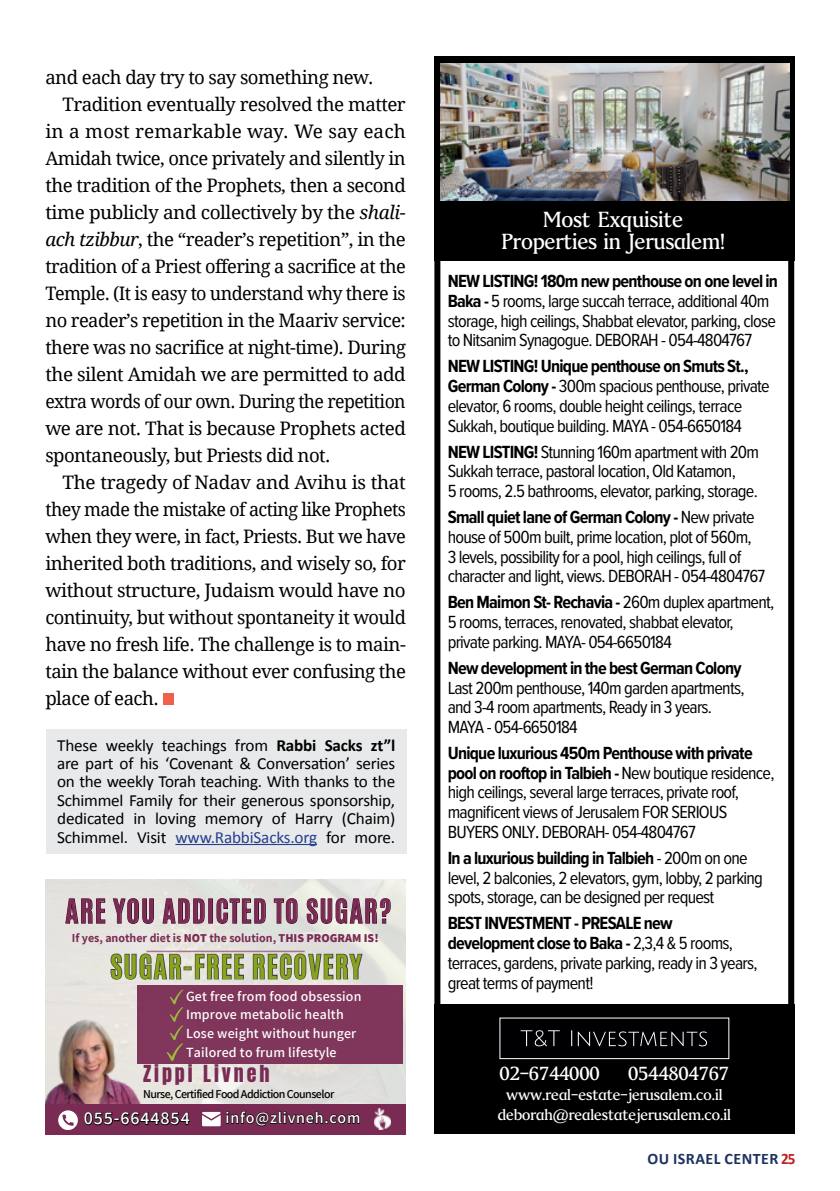
<style>
.page{position:relative;width:840px;height:1191px;background:#fff}
.page>*{position:absolute;margin:0;border:0;box-sizing:border-box;transform-origin:0 0}
.t1{font:700 28px "Antonio";letter-spacing:.04em;color:#7a2b53}
.t2{font:700 28px "Antonio";letter-spacing:.04em;color:#86a51b}
.t3{font:700 23.2px/22px "Weibei SC";letter-spacing:-.04em;color:#fff;text-align:center}
.t4{font:700 20.2px "Weibei SC";letter-spacing:-.04em;color:#fff}
.t5{font:20px "Anton";letter-spacing:.145em;color:#7a2b53}
.Body_-_Main_English{font:18.6px/27px "Droid Serif";letter-spacing:-.03em;color:#000;text-align:justify}
.t6{font:18.2px/19.8px "Proxima Nova Cond";letter-spacing:-.04em;color:#000}
.t7{font:600 18px "Assistant";letter-spacing:.05em;color:#fff}
.t8{font:17px/18.4px "Calibri";letter-spacing:-.01em;color:#000;text-align:justify}
.t9{font:700 16.2px/19.8px "Weibei SC";letter-spacing:-.04em;color:#fff;text-align:center}
.t10{font:700 16px "Calibri";letter-spacing:.03em;color:#1d3260}
.t11{font:600 16px "Assistant";letter-spacing:.05em;color:#fff}
.t12{font:600 14px/18.6px "Assistant";letter-spacing:.01em;color:#fff}
.t13{font:700 12px "Assistant";color:#7a2b53}
.t14{font:600 12px "Assistant";letter-spacing:-.045em;color:#000}
.s1{font-style:italic}
.s2{font-weight:700}
.s3{color:#25408f}
.s4{font-weight:800}
.s5{font-family:"Adobe Hebrew"}
.s6{color:#bc2227}
</style>
<div class="page">
<div style="left:46px;top:729px;width:360px;height:125px;background:#e8e9ea"></div>
<hr style="left:175px;top:844px;width:142px;height:1px;background:#25408f">
<div style="left:434px;top:57px;width:360px;height:204px;background:#000"></div>
<div style="left:434px;top:255px;width:359px;height:756px;border:6px solid #000"></div>
<img style="left:440px;top:63px;width:349px;height:138px">
<div style="left:434px;top:1004px;width:360px;height:130px;background:#000"></div>
<svg style="left:520px;top:1030px;width:186px;height:16px"></svg>
<div style="left:499px;top:1017px;width:230px;height:42px;border:1px solid #fff"></div>
<div style="left:162px;top:693px;width:11px;height:12px;background:#f15e4a"></div>
<img style="left:45px;top:879px;width:360px;height:224px">
<div style="left:137px;top:984px;width:265px;height:79px;background:#80365b"></div>
<div style="left:45px;top:1103px;width:360px;height:31px;background:#7a2b53"></div>
<img style="left:45px;top:1009px;width:98px;height:94px">
<img style="left:374px;top:1108px;width:16px;height:21px">
<svg style="left:65px;top:891px;width:326px;height:33px;background:#c4b9ba"></svg>
<svg style="left:202px;top:1111px;width:158px;height:16px"></svg>
<svg style="left:58px;top:1110px;width:132px;height:19px"></svg>
<svg style="left:109px;top:934px;width:254px;height:127px"></svg>
<p class="Body_-_Main_English" style="left:45px;top:64px;width:329px">and each day try to say something new.</p>
<p class="Body_-_Main_English" style="left:45px;top:91px;width:362px;text-indent:17px">Tradition eventually resolved the matter in a most remarkable way. We say each Amidah twice, once privately and silently in the tradition of the Prophets, then a second time publicly and collectively by the <span class="s1">shali&shy;ach tzibbur</span>, the “reader’s repetition”, in the tradition of a Priest offering a sacrifice at the Temple. (It is easy to understand why there is no reader’s repetition in the Maariv service: there was no sacrifice at night-time). During the silent Amidah we are permitted to add extra words of our own. During the repetition we are not. That is because Prophets acted spontaneously, but Priests did not.</p>
<p class="Body_-_Main_English" style="left:45px;top:469px;width:362px;text-indent:17px">The tragedy of Nadav and Avihu is that they made the mistake of acting like Prophets when they were, in fact, Priests. But we have inherited both traditions, and wisely so, for without structure, Judaism would have no continuity, but without spontaneity it would have no fresh life. The challenge is to main&shy;tain the balance without ever confusing the place of each.</p>
<p class="t8" style="left:57px;top:735px;width:339px">These weekly teachings from <span class="s2">Rabbi Sacks zt”l </span>are part of his ‘Covenant &amp; Conversation’ series on the weekly Torah teaching. With thanks to the Schimmel Family for their generous sponsorship, dedicated in loving memory of Harry (Chaim)<br>Schimmel. Visit <span class="s3">www.RabbiSacks.org</span> for more.</p>
<p class="t1" style="left:65px;top:890px;width:327px">ARE YOU ADDICTED TO SUGAR?</p>
<p class="t13" style="left:72px;top:930px;width:308px">If yes, another diet is <span class="s4">NOT</span> the solution, <span class="s4">THIS PROGRAM IS!</span></p>
<p class="t2" style="left:110px;top:945px;width:253px">SUGAR-FREE RECOVERY</p>
<p class="t12" style="left:186px;top:986px;width:177px">Get free from food obsession<br>Improve metabolic health<br>Lose weight without hunger<br>Tailored to frum lifestyle</p>
<p class="t5" style="left:143px;top:1063px;width:128px">Zippi Livneh</p>
<p class="t14" style="left:143px;top:1085px;width:192px">Nurse,CertifiedFoodAddictionCounselor</p>
<p class="t7" style="left:84px;top:1106px;width:107px">055-6644854</p>
<p class="t11" style="left:225px;top:1106px;width:136px">info@zlivneh.com</p>
<p class="t3" style="left:500px;top:207px;width:226px">Most Exquisite<br>Properties in Jerusalem!</p>
<p class="t6" style="left:447px;top:270px;width:331px"><span class="s2">NEW LISTING! 180m new penthouse on one level in Baka -</span> 5 rooms, large succah terrace, additional 40m storage, high ceilings, Shabbat elevator, parking, close to Nitsanim Synagogue. DEBORAH - 054-4804767</p>
<p class="t6" style="left:447px;top:356px;width:323px"><span class="s2">NEW LISTING! Unique penthouse on Smuts St., German Colony -</span> 300m spacious penthouse, private elevator, 6 rooms, double height ceilings, terrace Sukkah, boutique building. MAYA - 054-6650184</p>
<p class="t6" style="left:447px;top:441px;width:313px"><span class="s2">NEW LISTING!</span> Stunning 160m apartment with 20m<br>Sukkah terrace, pastoral location, Old Katamon,<br>5 rooms, 2.5 bathrooms, elevator, parking, storage.</p>
<p class="t6" style="left:447px;top:506px;width:319px"><span class="s2">Small quiet lane of German Colony -</span> New private house of 500m built, prime location, plot of 560m,<br>3 levels, possibility for a pool, high ceilings, full of character and light, views. DEBORAH - 054-4804767</p>
<p class="t6" style="left:447px;top:591px;width:328px"><span class="s2">Ben Maimon St- Rechavia -</span> 260m duplex apartment,<br>5 rooms, terraces, renovated, shabbat elevator, private parking. MAYA- 054-6650184</p>
<p class="t6" style="left:447px;top:657px;width:298px"><span class="s2">New development in the best German Colony </span>Last 200m penthouse, 140m garden apartments, and 3-4 room apartments, Ready in 3 years.<br>MAYA - 054-6650184</p>
<p class="t6" style="left:447px;top:742px;width:328px"><span class="s2">Unique luxurious 450m Penthouse with private pool on rooftop in Talbieh -</span> New boutique residence, high ceilings, several large terraces, private roof, magnificent views of Jerusalem FOR SERIOUS BUYERS ONLY<span class="s5">.</span> DEBORAH- 054-4804767</p>
<p class="t6" style="left:447px;top:847px;width:316px"><span class="s2">In a luxurious building in Talbieh</span> - 200m on one level, 2 balconies, 2 elevators, gym, lobby, 2 parking spots, storage, can be designed per request</p>
<p class="t6" style="left:447px;top:912px;width:311px"><span class="s2">BEST INVESTMENT - PRESALE new development close to Baka -</span> 2,3,4 &amp; 5 rooms, terraces, gardens, private parking, ready in 3 years, great terms of payment!</p>
<p class="t4" style="left:499px;top:1062px;width:102px">02-6744000</p>
<p class="t4" style="left:627px;top:1062px;width:103px">0544804767</p>
<p class="t9" style="left:497px;top:1083px;width:235px">www.real-estate-jerusalem.co.il deborah@realestatejerusalem.co.il</p>
<p class="t10" style="left:647px;top:1147px;width:150px">OU ISRAEL CENTER <span class="s6">25</span></p>
</div>
